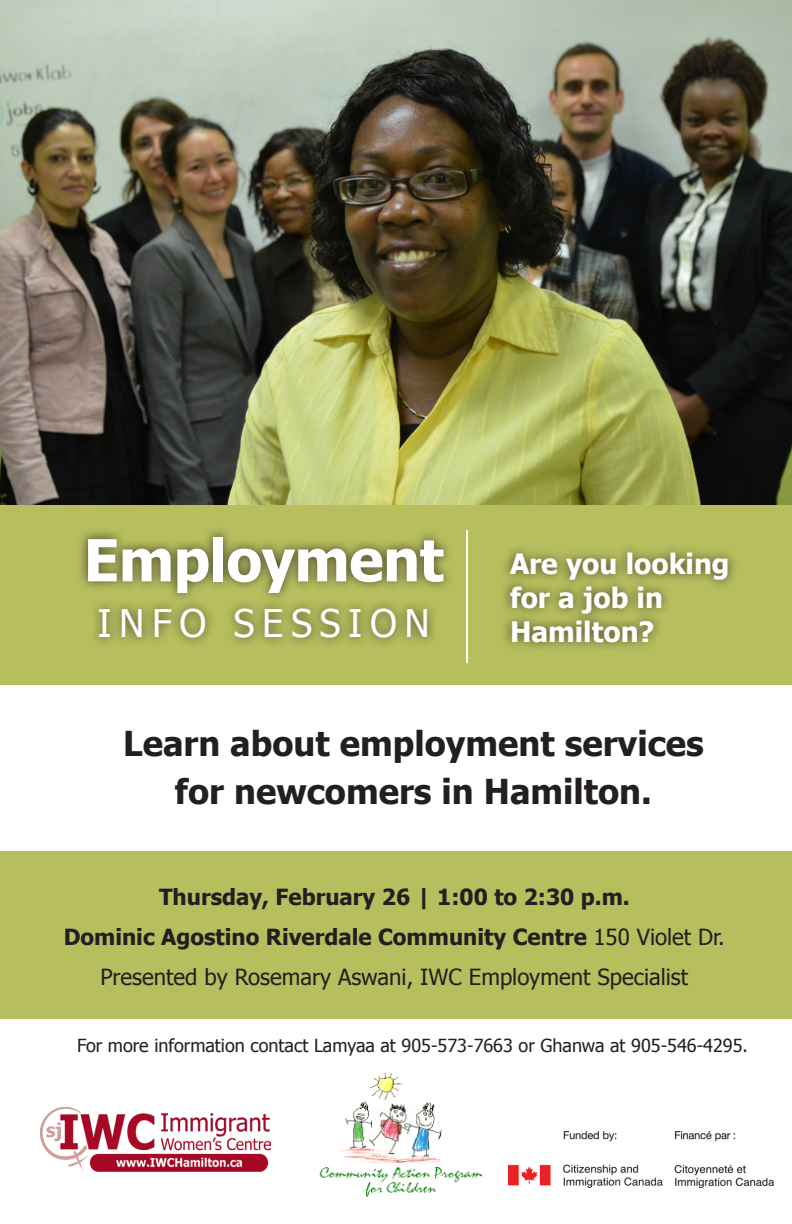
<style>
.page{position:relative;width:792px;height:1224px;background:#fff}
.page>*{position:absolute;margin:0;border:0;box-sizing:border-box;transform-origin:0 0}
.t1{font:700 58px "Tahoma";letter-spacing:-.01em;color:#fff}
.t2{font:38px "Tahoma";letter-spacing:.2em;color:#fff}
.t3{font:700 34.2px/48.6px "Tahoma";color:#231f20;text-align:center}
.t4{font:700 28px/33.6px "Tahoma";color:#fff}
.t5{font:22.2px/40px "Tahoma";color:#231f20;text-align:center}
.t6{font:700 22.2px "Tahoma";color:#231f20}
.t7{font:18px "Tahoma";color:#231f20}
.s1{font-weight:700}
</style>
<div class="page">
<img style="left:0;top:0;width:792px;height:505px">
<div style="left:0;top:852px;width:792px;height:167px;background:#b7be5e"></div>
<div style="left:0;top:505px;width:792px;height:180px;background:#b7be5e"></div>
<div style="left:77px;top:526px;width:377px;height:123px;background:#231f20;opacity:.75"></div>
<img style="left:41px;top:1108px;width:230px;height:63px">
<img style="left:319px;top:1073px;width:164px;height:124px">
<img style="left:508px;top:1131px;width:266px;height:57px">
<div style="left:498px;top:542px;width:239px;height:110px;background:#231f20;opacity:.75"></div>
<hr style="left:466px;top:530px;width:2px;height:133px;background:#fff">
<p class="t1" style="left:84px;top:520px;width:362px">Employment</p>
<p class="t2" style="left:97px;top:598px;width:334px">INFO SESSION</p>
<p class="t4" style="left:510px;top:546px;width:221px">Are you looking for a job in</p>
<p class="t4" style="left:510px;top:613px;width:146px">Hamilton?</p>
<p class="t3" style="left:123px;top:717px;width:582px">Learn about employment services for newcomers in Hamilton.</p>
<p class="t6" style="left:159px;top:881px;width:472px">Thursday, February 26 | 1:00 to 2:30 p.m.</p>
<p class="t5" style="left:64px;top:916px;width:663px"><span class="s1">Dominic Agostino Riverdale Community Centre</span> 150 Violet Dr.<br>Presented by Rosemary Aswani, IWC Employment Specialist</p>
<p class="t7" style="left:77px;top:1034px;width:672px">For more information contact Lamyaa at 905-573-7663 or Ghanwa at 905-546-4295.</p>
</div>
